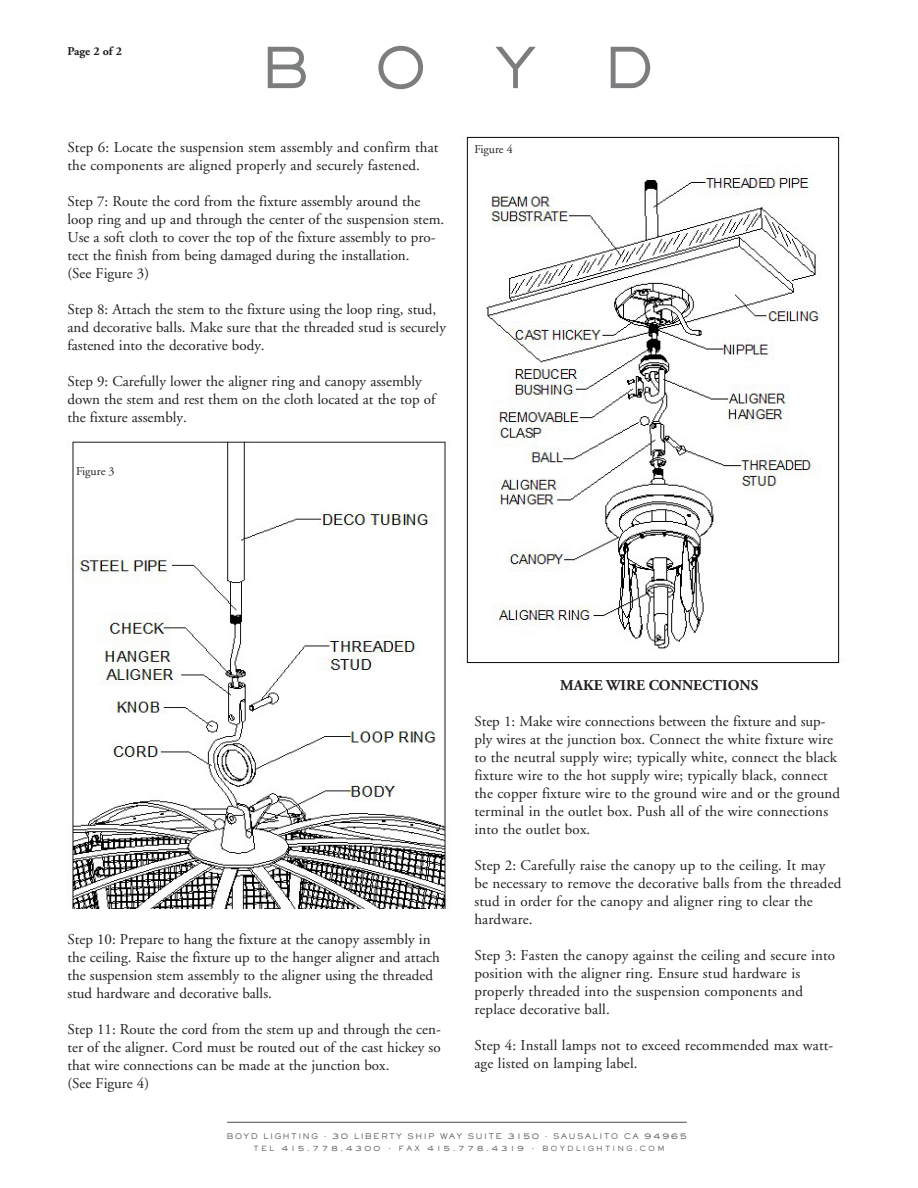
<style>
.page{position:relative;width:918px;height:1188px;background:#fff}
.page>*{position:absolute;margin:0;border:0;box-sizing:border-box;transform-origin:0 0}
.t1{font:15px/18px "Adobe Garamond";color:#231f20}
.t2{font:700 15px "Adobe Garamond";color:#231f20}
.t3{font:12px "Adobe Garamond";color:#231f20}
.t4{font:700 12px "Adobe Garamond";color:#231f20}
.t5{font:500 7.8px "Sackers Gothic";letter-spacing:.3em;color:#616164}
.t6{font:500 7.65px "Sackers Gothic";letter-spacing:.17em;color:#616164}
.s1{font-size:8.4px}
.s2{font-size:7.05px}
</style>
<div class="page">
<hr style="left:227px;top:1122px;width:460px;height:1px;background:#545557">
<svg style="left:268px;top:46px;width:382px;height:43px"></svg>
<img style="left:68px;top:441px;width:378px;height:468px">
<img style="left:464px;top:134px;width:377px;height:531px">
<p class="t4" style="left:68px;top:45px;width:56px">Page 2 of 2</p>
<p class="t1" style="left:68px;top:138px;width:373px">Step 6: Locate the suspension stem assembly and confirm that the components are aligned properly and securely fastened.</p>
<p class="t1" style="left:68px;top:192px;width:378px">Step 7: Route the cord from the fixture assembly around the loop ring and up and through the center of the suspension stem.<br>Use a soft cloth to cover the top of the fixture assembly to pro&shy;tect the finish from being damaged during the installation.<br>(See Figure 3)</p>
<p class="t1" style="left:68px;top:300px;width:380px">Step 8: Attach the stem to the fixture using the loop ring, stud, and decorative balls. Make sure that the threaded stud is securely fastened into the decorative body.</p>
<p class="t1" style="left:68px;top:372px;width:369px">Step 9: Carefully lower the aligner ring and canopy assembly down the stem and rest them on the cloth located at the top of the fixture assembly.</p>
<p class="t3" style="left:76px;top:465px;width:40px">Figure 3</p>
<p class="t3" style="left:474px;top:143px;width:40px">Figure 4</p>
<p class="t1" style="left:68px;top:931px;width:374px">Step 10: Prepare to hang the fixture at the canopy assembly in the ceiling. Raise the fixture up to the hanger aligner and attach the suspension stem assembly to the aligner using the threaded stud hardware and decorative balls.</p>
<p class="t1" style="left:68px;top:1021px;width:375px;text-align:justify">Step 11: Route the cord from the stem up and through the cen&shy;ter of the aligner. Cord must be routed out of the cast hickey so that wire connections can be made at the junction box.</p>
<p class="t1" style="left:68px;top:1075px;width:83px">(See Figure 4)</p>
<p class="t2" style="left:560px;top:677px;width:200px">MAKE WIRE CONNECTIONS</p>
<p class="t1" style="left:474px;top:713px;width:367px">Step 1: Make wire connections between the fixture and sup&shy;ply wires at the junction box. Connect the white fixture wire to the neutral supply wire; typically white, connect the black fixture wire to the hot supply wire; typically black, connect the copper fixture wire to the ground wire and or the ground terminal in the outlet box. Push all of the wire connections into the outlet box.</p>
<p class="t1" style="left:474px;top:857px;width:369px">Step 2: Carefully raise the canopy up to the ceiling. It may be necessary to remove the decorative balls from the threaded stud in order for the canopy and aligner ring to clear the hardware.</p>
<p class="t1" style="left:474px;top:947px;width:362px">Step 3: Fasten the canopy against the ceiling and secure into position with the aligner ring. Ensure stud hardware is properly threaded into the suspension components and replace decorative ball.</p>
<p class="t1" style="left:474px;top:1037px;width:360px">Step 4: Install lamps not to exceed recommended max watt&shy;age listed on lamping label.</p>
<p class="t6" style="left:226px;top:1131px;width:462px">BOYD LIGHTING · <span class="s1">30</span> LIBERTY SHIP WAY SUITE <span class="s1">3150</span> · SAUSALITO CA <span class="s1">94965</span></p>
<p class="t5" style="left:254px;top:1143px;width:413px"><span class="s2">TEL</span> 415.778.4300 · <span class="s2">FAX</span> 415.778.4319 · <span class="s2">BOYDLIGHTING.COM</span></p>
</div>
